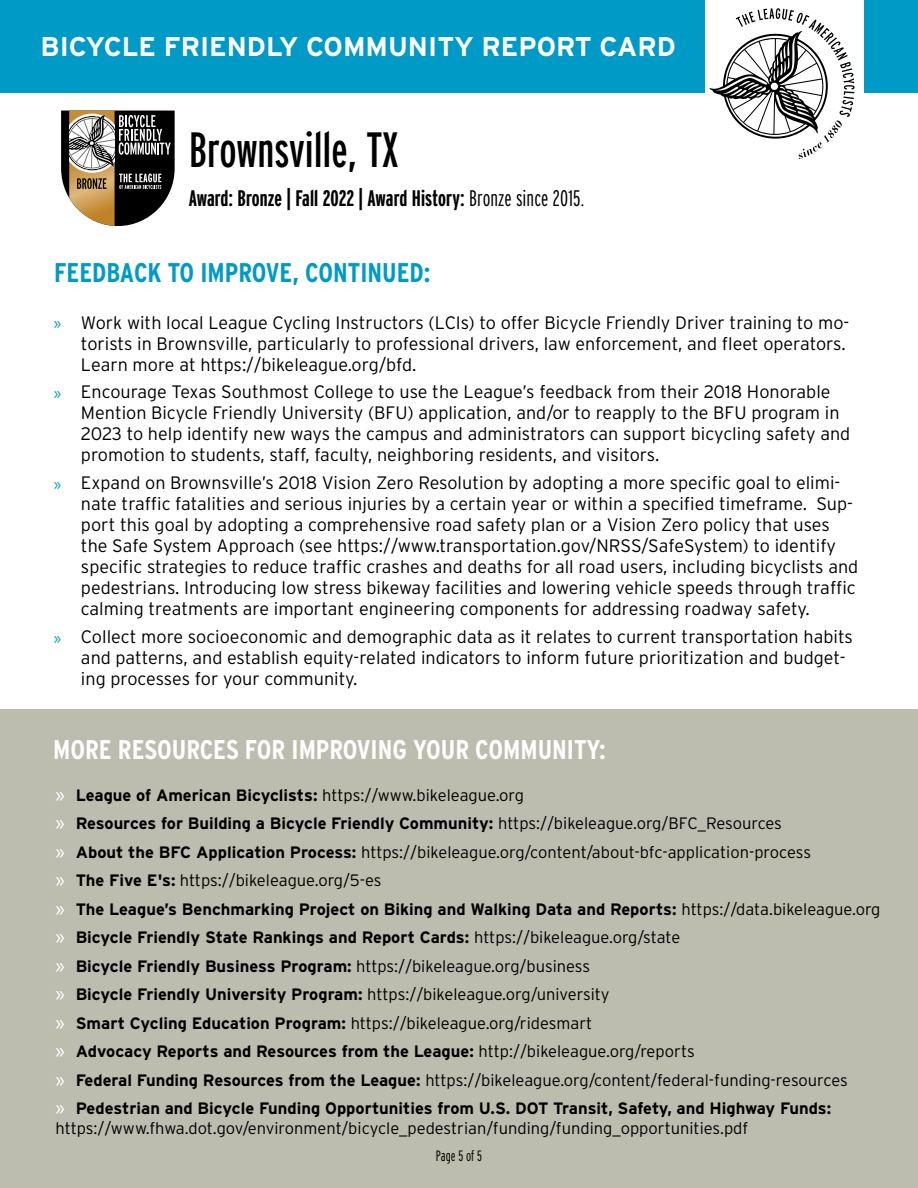
<style>
.page{position:relative;width:918px;height:1188px;background:#fff}
.page>*{position:absolute;margin:0;border:0;box-sizing:border-box;transform-origin:0 0}
.t1{font:extra-condensed 49.5px "Interstate";color:#000}
.t2{font:700 27px "Interstate Condensed";color:#fff}
.t3{font:700 27px "Interstate";color:#fff}
.t4{font:700 27px "Interstate Condensed";color:#009ac7}
.t5{font:700 22.5px "Interstate Compressed";color:#000}
.t6{font:300 18px/21px "Interstate";color:#000}
.t7{font:700 16.5px/28.5px "Interstate";color:#000}
.t8{font:300 16.5px "Interstate";color:#000}
.t9{font:300 extra-condensed 15px "Interstate";color:#000}
.s1{font-weight:300}
.s2{font-family:"Myriad Pro";font-weight:400;color:#009ac7}
.s3{font-family:"Myriad Pro";font-weight:400;font-size:22.5px;color:#fff}
</style>
<div class="page">
<div style="left:0;top:709px;width:918px;height:479px;background:#bcbcaf"></div>
<div style="left:0;top:0;width:918px;height:93px;background:#009ac7"></div>
<div style="left:705px;top:0;width:159px;height:162px;background:#fff"></div>
<svg style="left:709px;top:8px;width:146px;height:151px"></svg>
<svg style="left:61px;top:111px;width:114px;height:115px"></svg>
<h2 class="t3" style="left:40px;top:32px;width:637px">BICYCLE FRIENDLY COMMUNITY REPORT CARD</h2>
<h1 class="t1" style="left:189px;top:119px;width:211px">Brownsville, TX</h1>
<p class="t5" style="left:189px;top:185px;width:397px">Award: Bronze | Fall 2022 | Award History: <span class="s1">Bronze since 2015.</span></p>
<h2 class="t4" style="left:54px;top:258px;width:378px">FEEDBACK TO IMPROVE, CONTINUED:</h2>
<p class="t6" style="left:81px;top:312px;width:770px;text-indent:-27px"><span class="s2">»</span> Work with local League Cycling Instructors (LCIs) to offer Bicycle Friendly Driver training to mo&shy;torists in Brownsville, particularly to professional drivers, law enforcement, and fleet operators.<br>Learn more at https://bikeleague.org/bfd.</p>
<p class="t6" style="left:81px;top:381px;width:771px;text-indent:-27px"><span class="s2">»</span> Encourage Texas Southmost College to use the League’s feedback from their 2018 Honorable Mention Bicycle Friendly University (BFU) application, and/or to reapply to the BFU program in 2023 to help identify new ways the campus and administrators can support bicycling safety and promotion to students, staff, faculty, neighboring residents, and visitors.</p>
<p class="t6" style="left:81px;top:472px;width:779px;text-indent:-27px"><span class="s2">»</span> Expand on Brownsville’s 2018 Vision Zero Resolution by adopting a more specific goal to elimi&shy;nate traffic fatalities and serious injuries by a certain year or within a specified timeframe. Sup&shy;port this goal by adopting a comprehensive road safety plan or a Vision Zero policy that uses the Safe System Approach (see https://www.transportation.gov/NRSS/SafeSystem) to identify specific strategies to reduce traffic crashes and deaths for all road users, including bicyclists and pedestrians. Introducing low stress bikeway facilities and lowering vehicle speeds through traffic calming treatments are important engineering components for addressing roadway safety.</p>
<p class="t6" style="left:81px;top:626px;width:773px;text-indent:-27px"><span class="s2">»</span> Collect more socioeconomic and demographic data as it relates to current transportation habits and patterns, and establish equity-related indicators to inform future prioritization and budget&shy;ing processes for your community.</p>
<h2 class="t2" style="left:53px;top:734px;width:554px">MORE RESOURCES FOR IMPROVING YOUR COMMUNITY:</h2>
<p class="t7" style="left:55px;top:781px;width:827px"><span class="s3">»</span> League of American Bicyclists: <span class="s1">https://www.bikeleague.org<br></span><span class="s3">»</span> Resources for Building a Bicycle Friendly Community: <span class="s1">https://bikeleague.org/BFC_Resources<br></span><span class="s3">»</span> About the BFC Application Process: <span class="s1">https://bikeleague.org/content/about-bfc-application-process<br></span><span class="s3">»</span> The Five E's: <span class="s1">https://bikeleague.org/5-es<br></span><span class="s3">»</span> The League’s Benchmarking Project on Biking and Walking Data and Reports: <span class="s1">https://data.bikeleague.org </span><span class="s3">»</span> Bicycle Friendly State Rankings and Report Cards: <span class="s1">https://bikeleague.org/state<br></span><span class="s3">»</span> Bicycle Friendly Business Program: <span class="s1">https://bikeleague.org/business<br></span><span class="s3">»</span> Bicycle Friendly University Program: <span class="s1">https://bikeleague.org/university<br></span><span class="s3">»</span> Smart Cycling Education Program: <span class="s1">https://bikeleague.org/ridesmart<br></span><span class="s3">»</span> Advocacy Reports and Resources from the League: <span class="s1">http://bikeleague.org/reports<br></span><span class="s3">»</span> Federal Funding Resources from the League: <span class="s1">https://bikeleague.org/content/federal-funding-resources<br></span><span class="s3">»</span> Pedestrian and Bicycle Funding Opportunities from U.S. DOT Transit, Safety, and Highway Funds:</p>
<p class="t8" style="left:56px;top:1119px;width:694px">https://www.fhwa.dot.gov/environment/bicycle_pedestrian/funding/funding_opportunities.pdf</p>
<p class="t9" style="left:436px;top:1147px;width:48px">Page 5 of 5</p>
</div>
